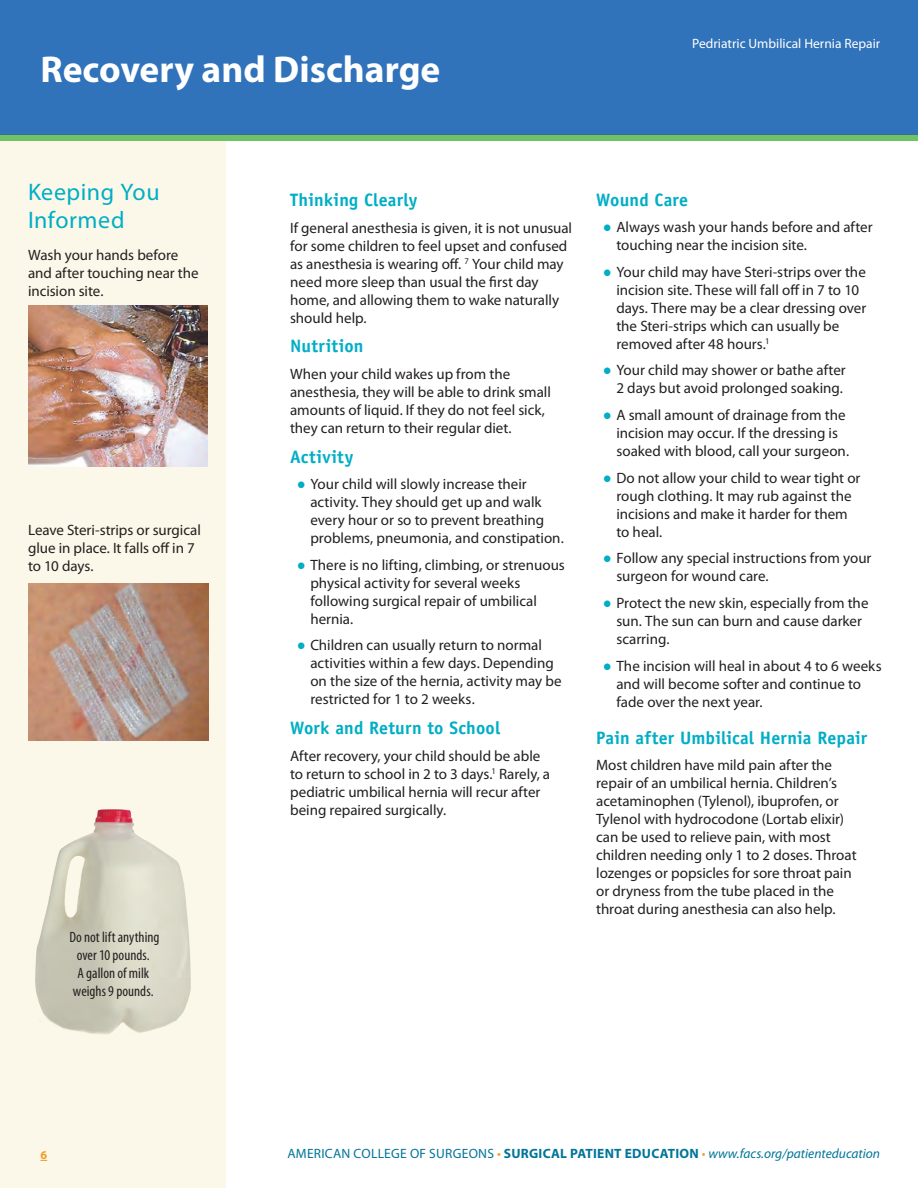
<style>
.page{position:relative;width:918px;height:1188px;background:#fff}
.page>*{position:absolute;margin:0;border:0;box-sizing:border-box;transform-origin:0 0}
.t1{font:700 37.5px "Myriad Pro";color:#fff}
.t2{font:24px/28.5px "Myriad Pro";letter-spacing:.02em;color:#00aec5}
.t3{font:700 18px "Officina Sans Std";letter-spacing:.01em;color:#00aec5}
.t4{font:700 18px "Officina Sans Std";letter-spacing:.04em;color:#00aec5}
.t5{font:15px/18px "Myriad Pro";color:#231f20}
.t6{font:condensed 15px/18px "Myriad Pro";color:#231f20}
.t7{font:italic 13.5px "Myriad Pro";color:#007598}
.t8{font:13.5px "Myriad Pro";color:#fff}
.t9{font:700 12px "Myriad Pro";color:#f09d24}
.s1{font-family:"Century Schoolbook";color:#00aec5}
.s2{font-style:normal}
.s3{font-style:normal;color:#f09d24}
.s4{font-weight:700;font-style:normal}
</style>
<div class="page">
<div style="left:0;top:0;width:918px;height:135px;background:#3073ba"></div>
<div style="left:0;top:141px;width:225px;height:1047px;background:#fbf8e9"></div>
<img style="left:35px;top:809px;width:156px;height:225px">
<img style="left:29px;top:584px;width:179px;height:156px">
<img style="left:29px;top:306px;width:179px;height:161px">
<div style="left:0;top:135px;width:918px;height:6px;background:#71c167"></div>
<p class="t1" style="left:40px;top:44px;width:401px">Recovery and Discharge</p>
<p class="t8" style="left:692px;top:35px;width:189px">Pedriatric Umbilical Hernia Repair</p>
<p class="t2" style="left:28px;top:177px;width:133px">Keeping You<br>Informed</p>
<p class="t5" style="left:28px;top:245px;width:172px">Wash your hands before and after touching near the incision site.</p>
<p class="t5" style="left:28px;top:521px;width:174px">Leave Steri-strips or surgical glue in place. It falls off in 7 to 10 days.</p>
<p class="t6" style="left:69px;top:928px;width:92px">Do not lift anything over 10 pounds.<br>A gallon of milk weighs 9 pounds.</p>
<p class="t3" style="left:290px;top:189px;width:129px">Thinking Clearly</p>
<p class="t5" style="left:290px;top:218px;width:284px">If general anesthesia is given, it is not unusual for some children to feel upset and confused as anesthesia is wearing off. <sup>7</sup> Your child may need more sleep than usual the first day home, and allowing them to wake naturally should help.</p>
<p class="t3" style="left:290px;top:335px;width:75px">Nutrition</p>
<p class="t5" style="left:290px;top:365px;width:262px">When your child wakes up from the anesthesia, they will be able to drink small amounts of liquid. If they do not feel sick, they can return to their regular diet.</p>
<p class="t4" style="left:290px;top:445px;width:65px">Activity</p>
<p class="t5" style="left:310px;top:475px;width:255px;text-indent:-14px"><span class="s1">●</span> Your child will slowly increase their activity. They should get up and walk every hour or so to prevent breathing problems, pneumonia, and constipation.</p>
<p class="t5" style="left:310px;top:556px;width:256px;text-indent:-14px"><span class="s1">●</span> There is no lifting, climbing, or strenuous physical activity for several weeks following surgical repair of umbilical hernia.</p>
<p class="t5" style="left:310px;top:636px;width:253px;text-indent:-14px"><span class="s1">●</span> Children can usually return to normal activities within a few days. Depending on the size of the hernia, activity may be restricted for 1 to 2 weeks.</p>
<p class="t3" style="left:290px;top:717px;width:212px">Work and Return to School</p>
<p class="t5" style="left:290px;top:746px;width:262px">After recovery, your child should be able to return to school in 2 to 3 days.<sup>1</sup> Rarely, a pediatric umbilical hernia will recur after being repaired surgically.</p>
<p class="t3" style="left:596px;top:188px;width:93px">Wound Care</p>
<p class="t5" style="left:616px;top:218px;width:258px;text-indent:-14px"><span class="s1">●</span> Always wash your hands before and after touching near the incision site.</p>
<p class="t5" style="left:616px;top:263px;width:251px;text-indent:-14px"><span class="s1">●</span> Your child may have Steri-strips over the incision site. These will fall off in 7 to 10 days. There may be a clear dressing over the Steri-strips which can usually be removed after 48 hours.<sup>1</sup></p>
<p class="t5" style="left:603px;top:361px;width:244px;text-align:right"><span class="s1">●</span> Your child may shower or bathe after<br>2 days but avoid prolonged soaking.</p>
<p class="t5" style="left:616px;top:406px;width:234px;text-indent:-14px"><span class="s1">●</span> A small amount of drainage from the incision may occur. If the dressing is soaked with blood, call your surgeon.</p>
<p class="t5" style="left:616px;top:468px;width:246px;text-indent:-14px"><span class="s1">●</span> Do not allow your child to wear tight or rough clothing. It may rub against the incisions and make it harder for them to heal.</p>
<p class="t5" style="left:616px;top:549px;width:257px;text-indent:-14px"><span class="s1">●</span> Follow any special instructions from your surgeon for wound care.</p>
<p class="t5" style="left:616px;top:594px;width:254px;text-indent:-14px"><span class="s1">●</span> Protect the new skin, especially from the sun. The sun can burn and cause darker scarring.</p>
<p class="t5" style="left:616px;top:656px;width:267px;text-indent:-14px"><span class="s1">●</span> The incision will heal in about 4 to 6 weeks and will become softer and continue to fade over the next year.</p>
<p class="t3" style="left:596px;top:726px;width:273px">Pain after Umbilical Hernia Repair</p>
<p class="t5" style="left:596px;top:756px;width:262px">Most children have mild pain after the repair of an umbilical hernia. Children’s acetaminophen (Tylenol), ibuprofen, or Tylenol with hydrocodone (Lortab elixir) can be used to relieve pain, with most children needing only 1 to 2 doses. Throat lozenges or popsicles for sore throat pain or dryness from the tube placed in the throat during anesthesia can also help.</p>
<p class="t9" style="left:40px;top:1147px;width:8px">6</p>
<p class="t7" style="left:287px;top:1145px;width:594px"><span class="s2">AMERICAN COLLEGE OF SURGEONS</span> <span class="s3">•</span> <span class="s4">SURGICAL PATIENT EDUCATION</span> <span class="s3">•</span> www.facs.org/patienteducation</p>
</div>
